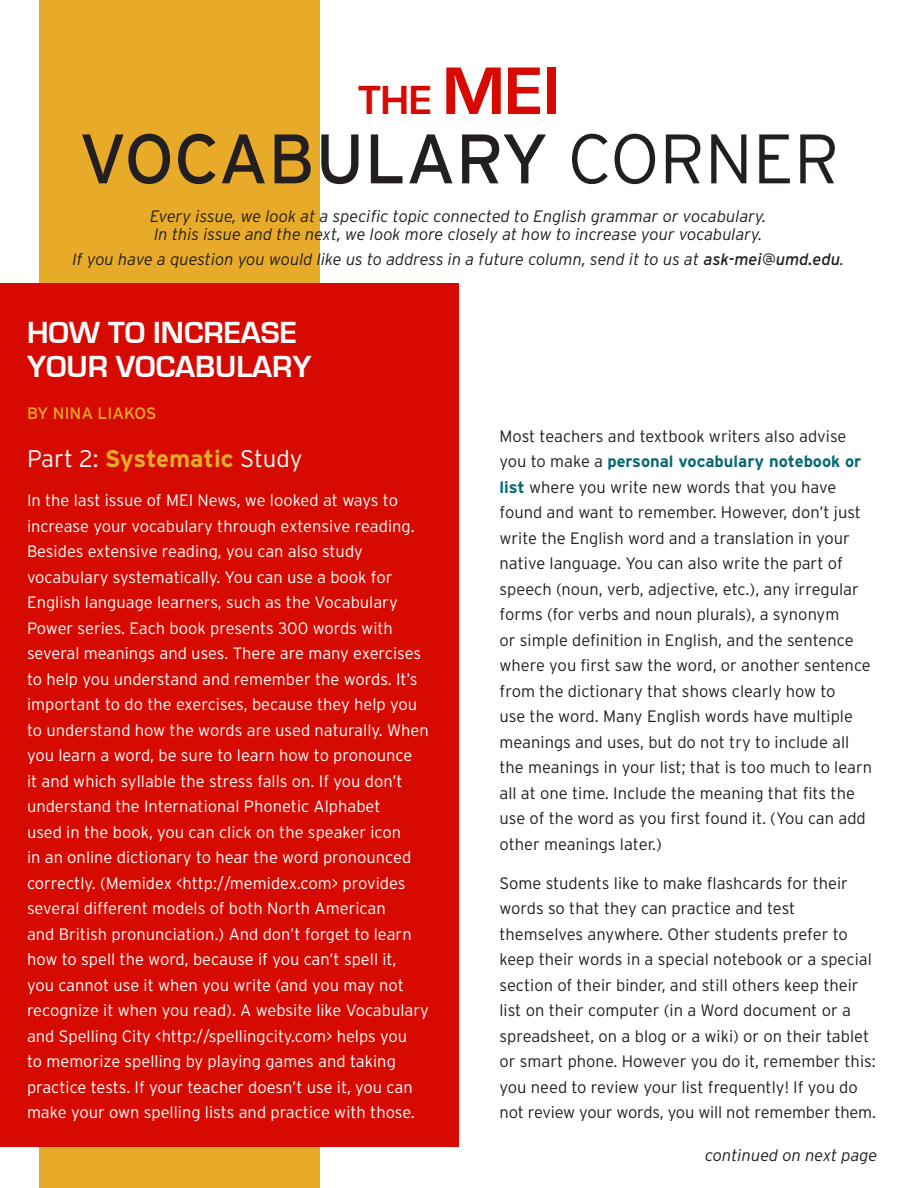
<style>
.page{position:relative;width:918px;height:1188px;background:#fff}
.page>*{position:absolute;margin:0;border:0;box-sizing:border-box;transform-origin:0 0}
.t1{font:69.75px "Interstate";color:#231f20}
.t2{font:700 41.85px "Eurostile";color:#d60a00}
.t3{font:700 31.5px/34px "Eurostile";color:#fff}
.t4{font:300 24px "Interstate";color:#fff}
.t5{font:300 16.5px/25.5px "Interstate";color:#fff}
.t6{font:300 16.5px/25.5px "Interstate";color:#231f20}
.t7{font:italic 300 16.5px/17.9px "Interstate";color:#231f20}
.t8{font:16.5px "Interstate";color:#e8ab29}
.s1{font-size:69.75px}
.s2{font-weight:300}
.s3{font-weight:400}
.s4{font-weight:700;color:#e8ab29}
.s5{font-weight:700;color:#086975}
</style>
<div class="page">
<div style="left:39px;top:0;width:281px;height:1188px;background:#e8ab29"></div>
<div style="left:0;top:284px;width:459px;height:864px;background:#d60a00"></div>
<p class="t2" style="left:358px;top:77px;width:203px">THE <span class="s1">MEI</span></p>
<p class="t1" style="left:79px;top:116px;width:762px">VOCABULARY <span class="s2">CORNER</span></p>
<p class="t7" style="left:150px;top:207px;width:618px">Every issue, we look at a specific topic connected to English grammar or vocabulary.<br>In this issue and the next, we look more closely at how to increase your vocabulary.</p>
<p class="t7" style="left:72px;top:250px;width:773px">If you have a question you would like us to address in a future column, send it to us at <span class="s3">ask-mei@umd.edu</span>.</p>
<p class="t3" style="left:27px;top:316px;width:286px">HOW TO INCREASE<br>YOUR VOCABULARY</p>
<p class="t8" style="left:27px;top:403px;width:131px">BY NINA LIAKOS</p>
<p class="t4" style="left:27px;top:444px;width:277px">Part 2: <span class="s4">Systematic</span> Study</p>
<p class="t5" style="left:27px;top:488px;width:403px">In the last issue of MEI News, we looked at ways to increase your vocabulary through extensive reading.<br>Besides extensive reading, you can also study vocabulary systematically. You can use a book for English language learners, such as the Vocabulary Power series. Each book presents 300 words with several meanings and uses. There are many exercises to help you understand and remember the words. It’s important to do the exercises, because they help you to understand how the words are used naturally. When you learn a word, be sure to learn how to pronounce<br>it and which syllable the stress falls on. If you don’t understand the International Phonetic Alphabet<br>used in the book, you can click on the speaker icon<br>in an online dictionary to hear the word pronounced correctly. (Memidex &lt;http://memidex.com&gt; provides several different models of both North American<br>and British pronunciation.) And don’t forget to learn how to spell the word, because if you can’t spell it,<br>you cannot use it when you write (and you may not recognize it when you read). A website like Vocabulary and Spelling City &lt;http://spellingcity.com&gt; helps you<br>to memorize spelling by playing games and taking practice tests. If your teacher doesn’t use it, you can make your own spelling lists and practice with those.</p>
<p class="t6" style="left:500px;top:423px;width:374px">Most teachers and textbook writers also advise you to make a <span class="s5">personal vocabulary notebook or list</span> where you write new words that you have found and want to remember. However, don’t just write the English word and a translation in your native language. You can also write the part of speech (noun, verb, adjective, etc.), any irregular forms (for verbs and noun plurals), a synonym<br>or simple definition in English, and the sentence where you first saw the word, or another sentence from the dictionary that shows clearly how to<br>use the word. Many English words have multiple meanings and uses, but do not try to include all the meanings in your list; that is too much to learn all at one time. Include the meaning that fits the use of the word as you first found it. (You can add other meanings later.)</p>
<p class="t6" style="left:500px;top:870px;width:378px">Some students like to make flashcards for their words so that they can practice and test themselves anywhere. Other students prefer to keep their words in a special notebook or a special section of their binder, and still others keep their list on their computer (in a Word document or a spreadsheet, on a blog or a wiki) or on their tablet or smart phone. However you do it, remember this: you need to review your list frequently! If you do not review your words, you will not remember them.</p>
<p class="t7" style="left:705px;top:1146px;width:174px">continued on next page</p>
</div>
